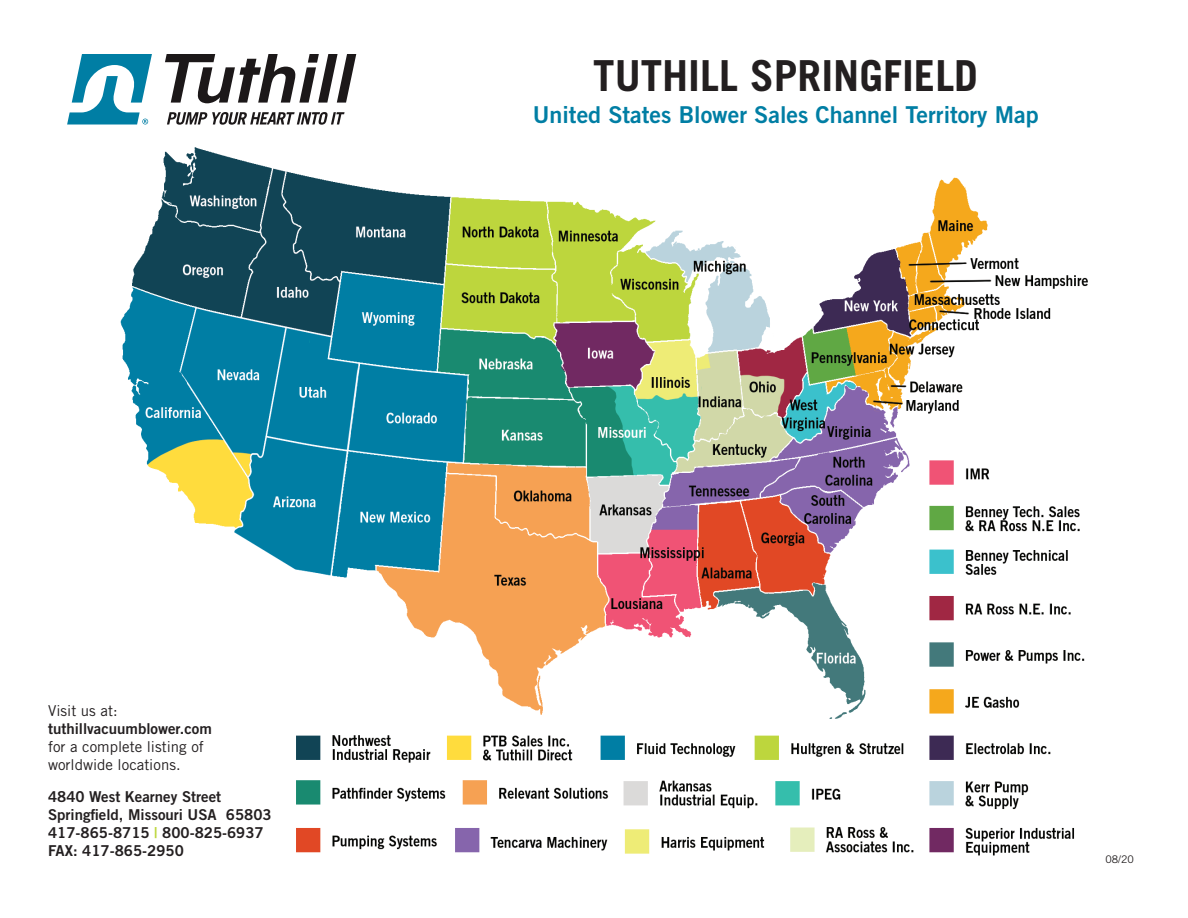
<style>
.page{position:relative;width:1188px;height:918px;background:#fff}
.page>*{position:absolute;margin:0;border:0;box-sizing:border-box;transform-origin:0 0}
.t1{font:700 42.75px "Trade Gothic";color:#231f20}
.t2{font:23.25px "Trade Gothic LT Std Bd 2";color:#007ea4}
.t3{font:15px/18px "Trade Gothic LT Std Bd 2";color:#231f20}
.t4{font:15px/18px "Trade Gothic LT Std";color:#231f20}
.t5{font:10.5px "Trade Gothic LT Std";color:#231f20}
.s1{color:#bdd63d}
</style>
<div class="page">
<img style="left:120px;top:54px;width:968px;height:802px">
<svg style="left:67px;top:54px;width:85px;height:71px"></svg>
<svg style="left:165px;top:54px;width:191px;height:49px"></svg>
<svg style="left:167px;top:112px;width:178px;height:13px"></svg>
<p class="t4" style="left:48px;top:702px;width:71px">Visit us at:</p>
<p class="t3" style="left:48px;top:720px;width:165px">tuthillvacuumblower.com</p>
<p class="t4" style="left:48px;top:738px;width:157px">for a complete listing of worldwide locations.</p>
<p class="t3" style="left:48px;top:788px;width:225px">4840 West Kearney Street<br>Springfield, Missouri USA 65803<br>417-865-8715 <span class="s1">|</span> 800-825-6937<br>FAX: 417-865-2950</p>
<h1 class="t1" style="left:593px;top:50px;width:386px">TUTHILL SPRINGFIELD</h1>
<h2 class="t2" style="left:533px;top:100px;width:507px">United States Blower Sales Channel Territory Map</h2>
<p class="t5" style="left:1105px;top:853px;width:30px">08/20</p>
</div>
